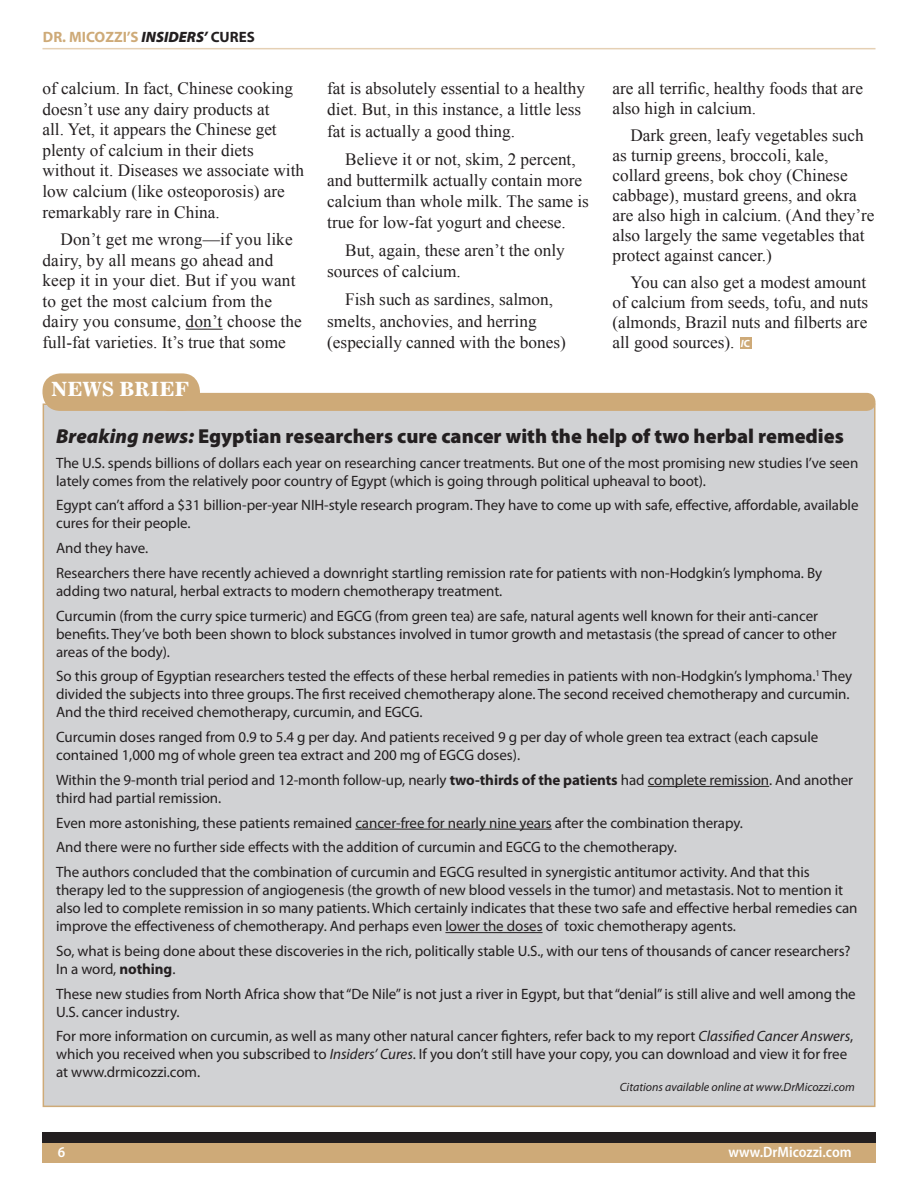
<style>
.page{position:relative;width:918px;height:1188px;background:#fff}
.page>*{position:absolute;margin:0;border:0;box-sizing:border-box;transform-origin:0 0}
.t1{font:900 20.25px "Myriad Pro";color:#231f20}
.t2{font:19.5px "Corona LT Std Bold Face No 2";color:#fff}
.t3{font:17.25px/20.5px "Times New Roman";color:#231f20}
.t4{font:15px/18px "Myriad Pro";letter-spacing:-.005em;color:#231f20}
.t5{font:700 15px "Myriad Pro";color:#ceaa78}
.t6{font:600 semi-condensed 15px "Myriad Pro";color:#fff}
.t7{font:italic 12px "Myriad Pro";color:#231f20}
.s1{font-weight:900;font-style:italic;color:#231f20}
.s2{color:#231f20}
.s3{font-family:"Myriad Pro";font-weight:700;font-style:italic;font-size:10.5px;color:#fff}
.s4{font-family:"Myriad Pro";font-weight:700;font-size:10.5px;color:#fff}
.s5{font-style:italic}
.s6{font-weight:700}
</style>
<div class="page">
<hr style="left:42px;top:48px;width:833px;height:1px;background:#e5d0b4">
<div style="left:42px;top:1137px;width:834px;height:26px;background:#ceaa78"></div>
<div style="left:42px;top:1132px;width:834px;height:10px;background:#231f20"></div>
<hr style="left:186px;top:329px;width:37px;height:1px;background:#231f20">
<div style="left:740px;top:338px;width:12px;height:11px;background:#ceaa78"></div>
<div style="left:43px;top:403px;width:832px;height:704px;background:#d1d2d4;border:2px solid #ceaa78"></div>
<div style="left:42px;top:373px;width:158px;height:38px;background:#ceaa78;border-radius:18px"></div>
<div style="left:161px;top:393px;width:714px;height:18px;background:#ceaa78;border-radius:9px"></div>
<hr style="left:648px;top:786px;width:121px;height:1px;background:#231f20">
<hr style="left:355px;top:829px;width:197px;height:1px;background:#231f20">
<hr style="left:445px;top:932px;width:98px;height:1px;background:#231f20">
<p class="t5" style="left:43px;top:27px;width:213px">DR. MICOZZI’S <span class="s1">INSIDERS’</span> <span class="s2">CURES</span></p>
<p class="t3" style="left:42px;top:78px;width:263px">of calcium. In fact, Chinese cooking doesn’t use any dairy products at<br>all. Yet, it appears the Chinese get plenty of calcium in their diets without it. Diseases we associate with low calcium (like osteoporosis) are remarkably rare in China.</p>
<p class="t3" style="left:42px;top:229px;width:261px;text-indent:18px">Don’t get me wrong—if you like dairy, by all means go ahead and keep it in your diet. But if you want to get the most calcium from the dairy you consume, don’t choose the full-fat varieties. It’s true that some</p>
<h2 class="t2" style="left:51px;top:377px;width:139px">NEWS BRIEF</h2>
<p class="t3" style="left:327px;top:78px;width:259px;line-height:21.1px">fat is absolutely essential to a healthy diet. But, in this instance, a little less fat is actually a good thing.</p>
<p class="t3" style="left:327px;top:148px;width:263px;line-height:21.1px;text-indent:18px">Believe it or not, skim, 2 percent, and buttermilk actually contain more calcium than whole milk. The same is true for low-fat yogurt and cheese.</p>
<p class="t3" style="left:327px;top:240px;width:239px;line-height:21.1px;text-indent:18px">But, again, these aren’t the only sources of calcium.</p>
<p class="t3" style="left:327px;top:289px;width:240px;line-height:21.1px;text-indent:18px">Fish such as sardines, salmon, smelts, anchovies, and herring (especially canned with the bones)</p>
<p class="t3" style="left:612px;top:78px;width:252px;line-height:20px">are all terrific, healthy foods that are also high in calcium.</p>
<p class="t3" style="left:612px;top:125px;width:264px;line-height:20px;text-indent:18px">Dark green, leafy vegetables such as turnip greens, broccoli, kale, collard greens, bok choy (Chinese cabbage), mustard greens, and okra are also high in calcium. (And they’re also largely the same vegetables that protect against cancer.)</p>
<p class="t3" style="left:612px;top:272px;width:257px;line-height:20px;text-align:justify;text-indent:18px">You can also get a modest amount of calcium from seeds, tofu, and nuts (almonds, Brazil nuts and filberts are all good sources). <span class="s3">I</span><span class="s4">C</span></p>
<h1 class="t1" style="left:56px;top:422px;width:789px"><span class="s5">Breaking news:</span> Egyptian researchers cure cancer with the help of two herbal remedies</h1>
<p class="t4" style="left:56px;top:453px;width:804px">The U.S. spends billions of dollars each year on researching cancer treatments. But one of the most promising new studies I’ve seen lately comes from the relatively poor country of Egypt (which is going through political upheaval to boot).</p>
<p class="t4" style="left:56px;top:496px;width:804px">Egypt can’t afford a $31 billion-per-year NIH-style research program. They have to come up with safe, effective, affordable, available cures for their people.</p>
<p class="t4" style="left:56px;top:535px;width:768px;line-height:24.8px">And they have.<br>Researchers there have recently achieved a downright startling remission rate for patients with non-Hodgkin’s lymphoma. By</p>
<p class="t4" style="left:56px;top:578px;width:763px;line-height:24.8px">adding two natural, herbal extracts to modern chemotherapy treatment.<br>Curcumin (from the curry spice turmeric) and EGCG (from green tea) are safe, natural agents well known for their anti-cancer</p>
<p class="t4" style="left:56px;top:624px;width:782px">benefits. They’ve both been shown to block substances involved in tumor growth and metastasis (the spread of cancer to other areas of the body).</p>
<p class="t4" style="left:56px;top:667px;width:798px">So this group of Egyptian researchers tested the effects of these herbal remedies in patients with non-Hodgkin’s lymphoma.<sup>1</sup> They divided the subjects into three groups. The first received chemotherapy alone. The second received chemotherapy and curcumin.<br>And the third received chemotherapy, curcumin, and EGCG.</p>
<p class="t4" style="left:56px;top:728px;width:764px">Curcumin doses ranged from 0.9 to 5.4 g per day. And patients received 9 g per day of whole green tea extract (each capsule contained 1,000 mg of whole green tea extract and 200 mg of EGCG doses).</p>
<p class="t4" style="left:56px;top:771px;width:798px">Within the 9-month trial period and 12-month follow-up, nearly <span class="s6">two-thirds of the patients</span> had complete remission. And another third had partial remission.</p>
<p class="t4" style="left:56px;top:810px;width:755px;line-height:24.8px">Even more astonishing, these patients remained cancer-free for nearly nine years after the combination therapy.<br>And there were no further side effects with the addition of curcumin and EGCG to the chemotherapy.<br>The authors concluded that the combination of curcumin and EGCG resulted in synergistic antitumor activity. And that this</p>
<p class="t4" style="left:56px;top:881px;width:803px">therapy led to the suppression of angiogenesis (the growth of new blood vessels in the tumor) and metastasis. Not to mention it also led to complete remission in so many patients. Which certainly indicates that these two safe and effective herbal remedies can improve the effectiveness of chemotherapy. And perhaps even lower the doses of toxic chemotherapy agents.</p>
<p class="t4" style="left:56px;top:942px;width:796px">So, what is being done about these discoveries in the rich, politically stable U.S., with our tens of thousands of cancer researchers?<br>In a word, <span class="s6">nothing</span>.</p>
<p class="t4" style="left:56px;top:984px;width:801px">These new studies from North Africa show that “De Nile” is not just a river in Egypt, but that “denial” is still alive and well among the<br>U.S. cancer industry.</p>
<p class="t4" style="left:56px;top:1027px;width:799px">For more information on curcumin, as well as many other natural cancer fighters, refer back to my report <span class="s5">Classified Cancer Answers</span>, which you received when you subscribed to <span class="s5">Insiders’ Cures</span>. If you don’t still have your copy, you can download and view it for free at www.drmicozzi.com.</p>
<p class="t7" style="left:620px;top:1079px;width:236px">Citations available online at www.DrMicozzi.com</p>
<p class="t6" style="left:58px;top:1143px;width:9px">6</p>
<p class="t6" style="left:728px;top:1144px;width:125px">www.DrMicozzi.com</p>
</div>
